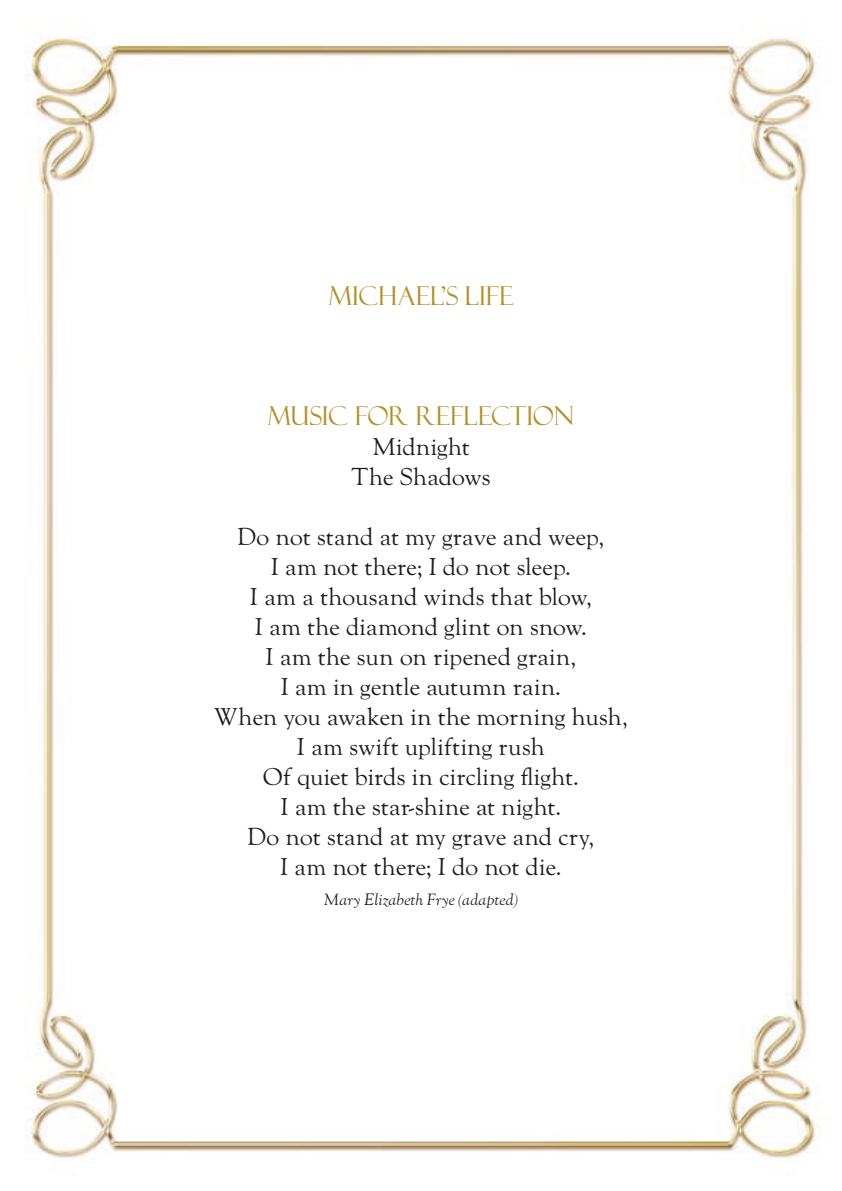
<style>
.page{position:relative;width:842px;height:1191px;background:#fff}
.page>*{position:absolute;margin:0;border:0;box-sizing:border-box;transform-origin:0 0}
.t1{font:26px "Felix Titling";letter-spacing:-.005em;color:#b58e28}
.t2{font:24px/30px "LTC Goudy Oldstyle Pro";letter-spacing:-.01em;color:#1d1d1b;text-align:center}
.t3{font:italic 16px "LTC Goudy Oldstyle Pro";letter-spacing:.005em;color:#1d1d1b}
</style>
<div class="page">
<img style="left:25px;top:28px;width:791px;height:1131px">
<p class="t1" style="left:329px;top:281px;width:186px">MICHAEL’S LIFE</p>
<p class="t1" style="left:268px;top:401px;width:308px">MUSIC FOR REFLECTION</p>
<p class="t2" style="left:351px;top:432px;width:141px">Midnight<br>The Shadows</p>
<p class="t2" style="left:214px;top:522px;width:416px">Do not stand at my grave and weep,<br>I am not there; I do not sleep.<br>I am a thousand winds that blow,<br>I am the diamond glint on snow.<br>I am the sun on ripened grain,<br>I am in gentle autumn rain.<br>When you awaken in the morning hush,<br>I am swift uplifting rush<br>Of quiet birds in circling flight.<br>I am the star-shine at night.<br>Do not stand at my grave and cry,<br>I am not there; I do not die.</p>
<p class="t3" style="left:324px;top:890px;width:196px">Mary Elizabeth Frye (adapted)</p>
</div>
